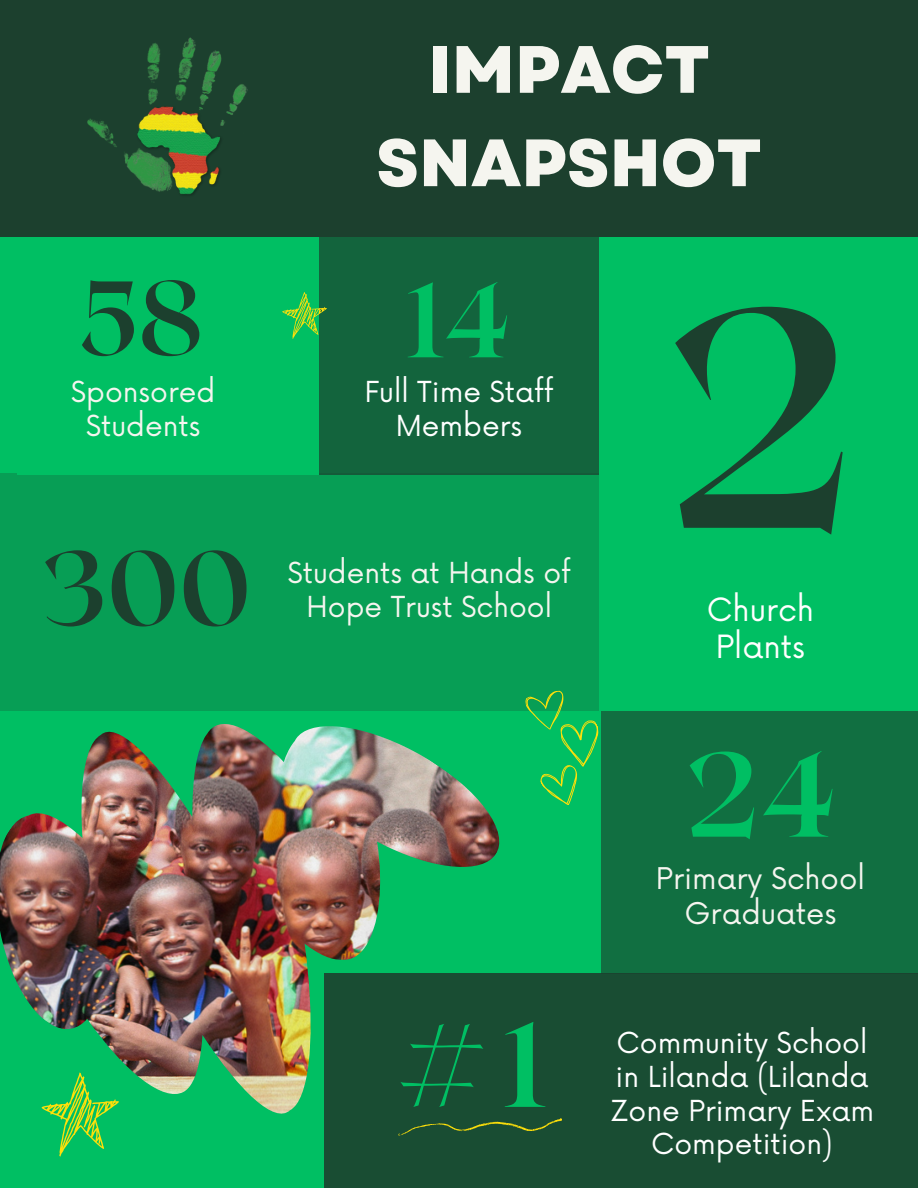
<style>
.page{position:relative;width:918px;height:1188px;background:#00bf63}
.page>*{position:absolute;margin:0;border:0;box-sizing:border-box;transform-origin:0 0}
.t1{font:700 309.6px "Roxborough CF";color:#1c402e}
.t2{font:700 119.25px "Roxborough CF";color:#00bf63}
.t3{font:700 118.8px "Roxborough CF";color:#00bf63}
.t4{font:700 104.7px "Roxborough CF";color:#1c402e}
.t5{font:700 104.7px "Roxborough CF";color:#00bf63}
.t6{font:700 97.05px "Roxborough CF";color:#00bf63}
.t7{font:800 66.75px/93.3px "Garet";color:#f5f5ef;text-align:center}
.t8{font:31.2px/37.2px "Now";color:#fff}
.t9{font:29.1px/34.8px "Now";color:#f5f5ef;text-align:center}
.t10{font:28.2px/33.9px "Now";color:#fff;text-align:center}
.t11{font:28.2px/33.9px "Now";color:#f5f5ef;text-align:center}
</style>
<div class="page">
<div style="left:0;top:0;width:918px;height:236px;background:#1c402e"></div>
<div style="left:324px;top:973px;width:594px;height:215px;background:#194d33"></div>
<img style="left:0;top:724px;width:500px;height:390px">
<div style="left:0;top:474px;width:598px;height:237px;background:#079e55"></div>
<div style="left:601px;top:710px;width:317px;height:264px;background:#116f41"></div>
<div style="left:319px;top:237px;width:280px;height:237px;background:#13643d"></div>
<img style="left:87px;top:37px;width:161px;height:158px">
<svg style="left:525px;top:674px;width:99px;height:131px"></svg>
<svg style="left:41px;top:1072px;width:78px;height:85px"></svg>
<svg style="left:282px;top:292px;width:45px;height:47px"></svg>
<svg style="left:398px;top:1118px;width:164px;height:18px"></svg>
<p class="t4" style="left:78px;top:250px;width:126px">58</p>
<p class="t11" style="left:71px;top:377px;width:146px">Sponsored<br>Students</p>
<p class="t4" style="left:41px;top:520px;width:211px">300</p>
<p class="t7" style="left:376px;top:23px;width:387px">IMPACT<br>SNAPSHOT</p>
<p class="t5" style="left:408px;top:253px;width:104px">14</p>
<p class="t10" style="left:364px;top:377px;width:191px">Full Time Staff<br>Members</p>
<p class="t11" style="left:288px;top:557px;width:285px">Students at Hands of<br>Hope Trust School</p>
<p class="t6" style="left:398px;top:997px;width:89px">#</p>
<p class="t3" style="left:505px;top:988px;width:42px">1</p>
<p class="t1" style="left:663px;top:218px;width:197px">2</p>
<p class="t8" style="left:707px;top:593px;width:109px">Church<br>Plants</p>
<p class="t2" style="left:685px;top:717px;width:153px">24</p>
<p class="t9" style="left:656px;top:863px;width:211px">Primary School<br>Graduates</p>
<p class="t10" style="left:610px;top:1027px;width:266px">Community School in Lilanda (Lilanda<br>Zone Primary Exam<br>Competition)</p>
</div>
